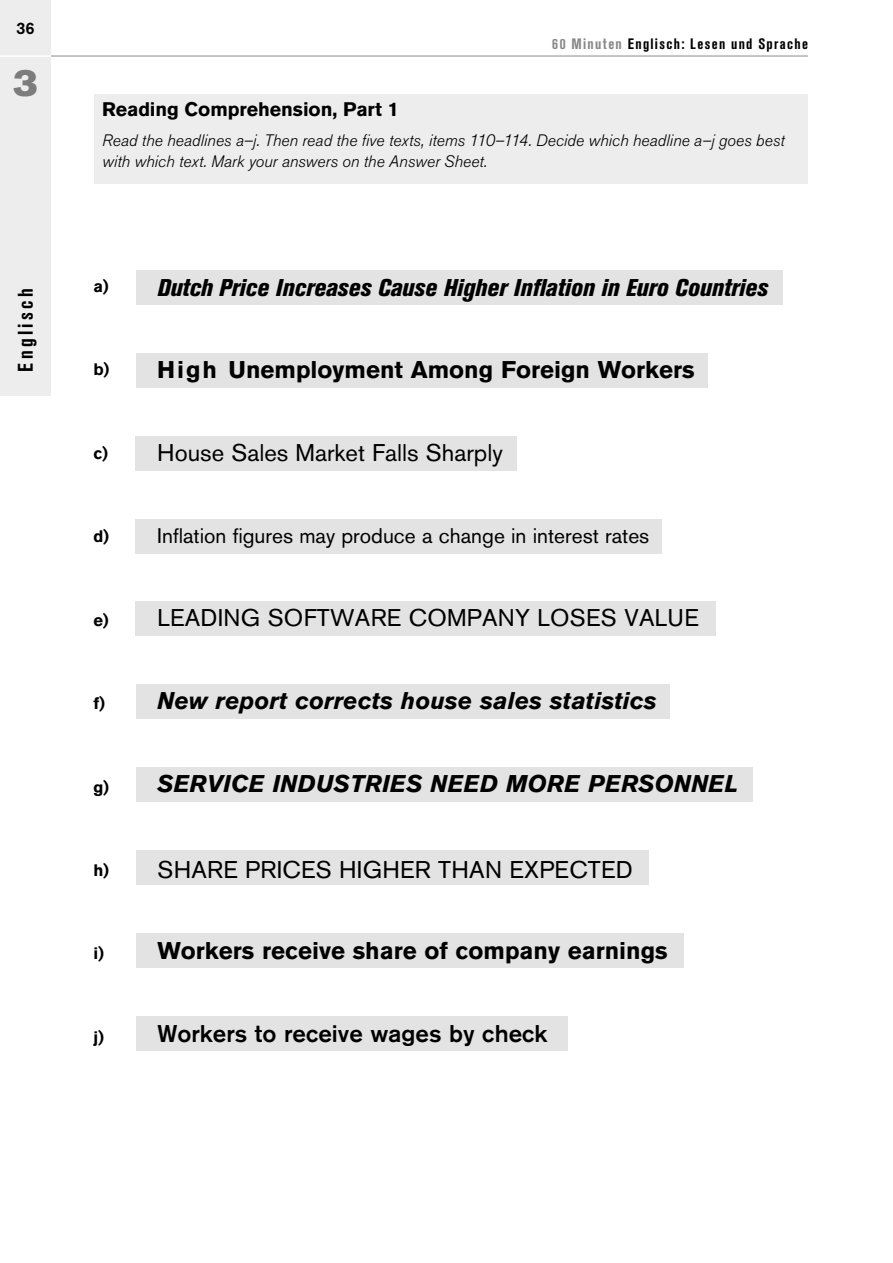
<style>
.page{position:relative;width:893px;height:1263px;background:#fff}
.page>*{position:absolute;margin:0;border:0;box-sizing:border-box;transform-origin:0 0}
.t1{font:37.5px "Akzidenz Grotesk Pro Super";color:#7c7c7c}
.t2{font:24px "Akzidenz Grotesk Pro";letter-spacing:.01em;color:#000}
.t3{font:700 24px "Akzidenz Grotesk Pro";color:#000}
.t4{font:italic 700 24px "Akzidenz Grotesk Pro";color:#000}
.t5{font:italic 800 condensed 24px "Akzidenz Grotesk Pro";color:#000}
.t6{font:500 24px "Akzidenz Grotesk Pro";color:#000}
.t7{font:21px "Akzidenz Grotesk Pro";color:#000}
.t8{font:700 condensed 21px "Akzidenz Grotesk Pro";letter-spacing:.16em;color:#000}
.t9{font:700 19.5px "Akzidenz Grotesk Pro";letter-spacing:-.005em;color:#000}
.t10{font:italic 300 16.5px/21px "Akzidenz Grotesk Pro";color:#000}
.t11{font:700 16.5px "Akzidenz Grotesk Pro";color:#000}
.t12{font:500 16.5px "Akzidenz Grotesk Pro";color:#000}
.t13{font:700 condensed 15px "Akzidenz Grotesk Pro";letter-spacing:.09em;color:#000}
.s1{color:#878787}
</style>
<div class="page">
<div style="left:0;top:0;width:51px;height:395px;background:#ededed"></div>
<hr style="left:0;top:55px;width:51px;height:2px;background:#fff">
<hr style="left:51px;top:55px;width:757px;height:2px;background:#b3b2b2">
<div style="left:136px;top:270px;width:646px;height:34px;background:#e3e3e3"></div>
<div style="left:136px;top:353px;width:571px;height:34px;background:#e3e3e3"></div>
<div style="left:135px;top:519px;width:527px;height:34px;background:#e3e3e3"></div>
<div style="left:135px;top:436px;width:382px;height:34px;background:#e3e3e3"></div>
<div style="left:135px;top:602px;width:581px;height:34px;background:#e3e3e3"></div>
<div style="left:136px;top:933px;width:547px;height:35px;background:#e3e3e3"></div>
<div style="left:136px;top:850px;width:513px;height:35px;background:#e3e3e3"></div>
<div style="left:136px;top:767px;width:617px;height:35px;background:#e3e3e3"></div>
<div style="left:136px;top:685px;width:533px;height:34px;background:#e3e3e3"></div>
<div style="left:136px;top:1016px;width:431px;height:35px;background:#e3e3e3"></div>
<div style="left:94px;top:94px;width:713px;height:89px;background:#ededed"></div>
<p class="t12" style="left:16px;top:18px;width:20px">36</p>
<h1 class="t1" style="left:13px;top:58px;width:26px">3</h1>
<p class="t8" style="left:12px;top:372px;width:85px;rotate:-90deg">Englisch</p>
<p class="t13" style="left:552px;top:34px;width:257px"><span class="s1">60 Minuten</span> Englisch: Lesen und Sprache</p>
<p class="t9" style="left:102px;top:96px;width:298px">Reading Comprehension, Part 1</p>
<p class="t10" style="left:102px;top:130px;width:684px">Read the headlines a–j. Then read the five texts, items 110–114. Decide which headline a–j goes best with which text. Mark your answers on the Answer Sheet.</p>
<p class="t11" style="left:94px;top:275px;width:17px">a)</p>
<h2 class="t5" style="left:157px;top:272px;width:612px">Dutch Price Increases Cause Higher Inflation in Euro Countries</h2>
<p class="t11" style="left:94px;top:359px;width:17px">b)</p>
<h2 class="t3" style="left:157px;top:354px;width:539px">High Unemployment Among Foreign Workers</h2>
<p class="t11" style="left:94px;top:442px;width:16px">c)</p>
<h2 class="t2" style="left:157px;top:437px;width:347px">House Sales Market Falls Sharply</h2>
<p class="t11" style="left:94px;top:526px;width:17px">d)</p>
<p class="t7" style="left:157px;top:522px;width:493px">Inflation figures may produce a change in interest rates</p>
<p class="t11" style="left:94px;top:609px;width:17px">e)</p>
<h2 class="t2" style="left:157px;top:602px;width:543px">LEADING SOFTWARE COMPANY LOSES VALUE</h2>
<p class="t11" style="left:94px;top:693px;width:13px">f)</p>
<h2 class="t4" style="left:157px;top:685px;width:501px">New report corrects house sales statistics</h2>
<p class="t11" style="left:94px;top:776px;width:17px">g)</p>
<h2 class="t4" style="left:157px;top:768px;width:582px">SERVICE INDUSTRIES NEED MORE PERSONNEL</h2>
<p class="t11" style="left:94px;top:859px;width:17px">h)</p>
<h2 class="t2" style="left:157px;top:854px;width:477px">SHARE PRICES HIGHER THAN EXPECTED</h2>
<p class="t11" style="left:94px;top:943px;width:12px">i)</p>
<h2 class="t3" style="left:157px;top:935px;width:512px">Workers receive share of company earnings</h2>
<p class="t11" style="left:94px;top:1026px;width:12px">j)</p>
<h2 class="t6" style="left:157px;top:1018px;width:392px">Workers to receive wages by check</h2>
</div>
